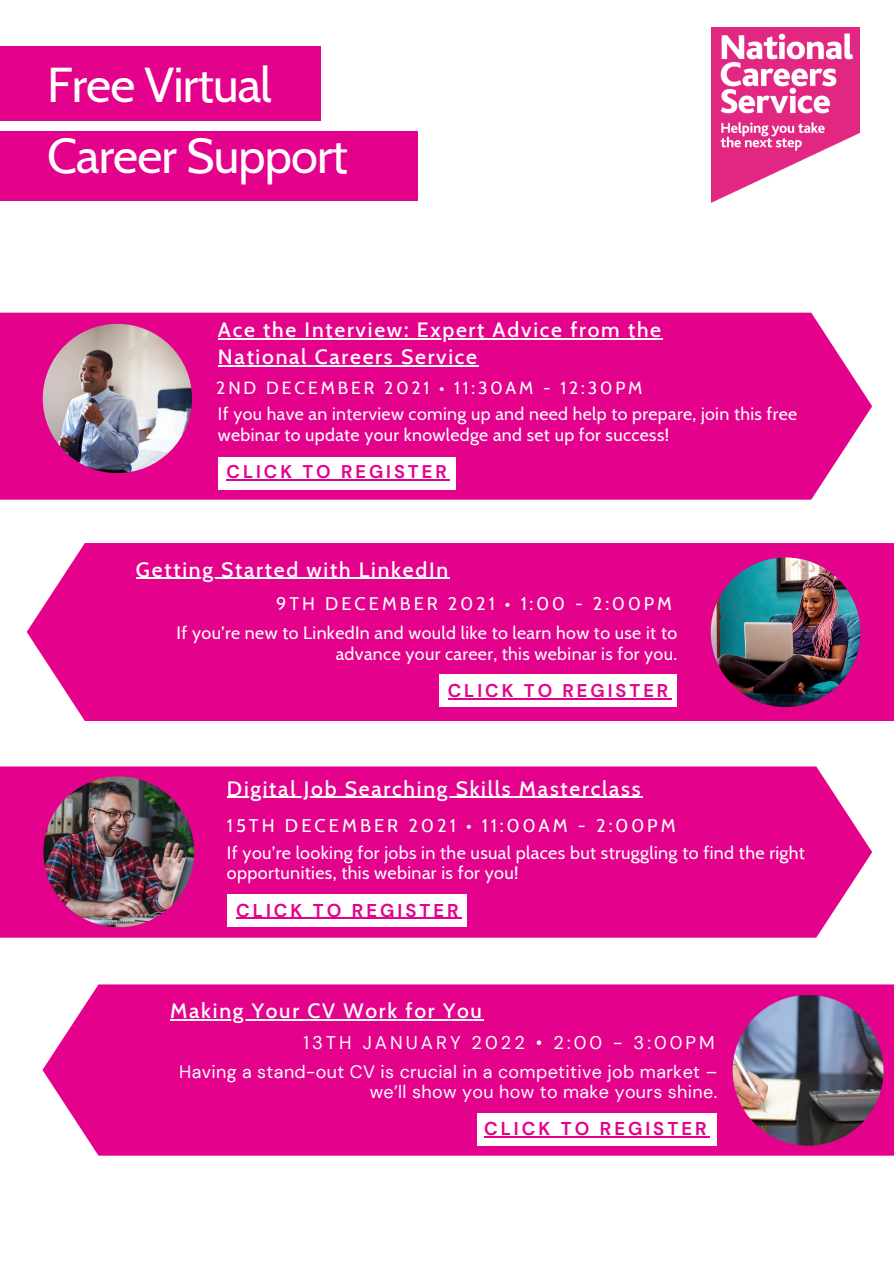
<style>
.page{position:relative;width:894px;height:1264px;background:#fff}
.page>*{position:absolute;margin:0;border:0;box-sizing:border-box;transform-origin:0 0}
.t1{font:48.75px "Cabin";letter-spacing:-.02em;color:#fff}
.t2{font:500 21.15px/27px "Cabin";letter-spacing:.085em;color:#fff}
.t3{font:700 18.6px "DM Sans";letter-spacing:.16em;color:#e4028c}
.t4{font:700 18.45px "DM Sans";letter-spacing:.16em;color:#e4028c}
.t5{font:18.3px "Cabin";letter-spacing:.165em;color:#fff}
.t6{font:18.3px "DM Sans";letter-spacing:.165em;color:#fff}
.t7{font:700 18.3px "DM Sans";letter-spacing:.16em;color:#e4028c}
.t8{font:18.15px "Cabin";letter-spacing:.165em;color:#fff}
.t9{font:18px/20.2px "Cabin";letter-spacing:.02em;color:#fff}
.t10{font:18px/20.2px "DM Sans";letter-spacing:.02em;color:#fff;text-align:right}
.t11{font:17.85px/20.2px "Cabin";letter-spacing:.02em;color:#fff;text-align:right}
.t12{font:17.7px/20.2px "Cabin";letter-spacing:.02em;color:#fff}
.t13{font:17.55px "Cabin";letter-spacing:.165em;color:#fff}
</style>
<div class="page">
<div style="left:0;top:46px;width:320px;height:75px;background:#e4028c"></div>
<img style="left:711px;top:27px;width:147px;height:175px">
<div style="left:0;top:313px;width:871px;height:186px;background:#e4028c"></div>
<img style="left:43px;top:324px;width:149px;height:149px;border-radius:50%">
<div style="left:218px;top:456px;width:237px;height:33px;background:#fff"></div>
<div style="left:0;top:131px;width:417px;height:70px;background:#e4028c"></div>
<div style="left:27px;top:543px;width:866px;height:178px;background:#e4028c"></div>
<img style="left:710px;top:557px;width:150px;height:150px;border-radius:50%">
<div style="left:439px;top:674px;width:237px;height:33px;background:#fff"></div>
<div style="left:42px;top:984px;width:851px;height:171px;background:#e4028c"></div>
<img style="left:732px;top:994px;width:151px;height:151px;border-radius:50%">
<div style="left:477px;top:1113px;width:240px;height:32px;background:#fff"></div>
<div style="left:0;top:766px;width:871px;height:171px;background:#e4028c"></div>
<img style="left:43px;top:776px;width:151px;height:151px;border-radius:50%">
<div style="left:227px;top:894px;width:240px;height:32px;background:#fff"></div>
<hr style="left:218px;top:338px;width:444px;height:1px;background:#fff">
<hr style="left:218px;top:365px;width:260px;height:1px;background:#fff">
<hr style="left:226px;top:479px;width:223px;height:1px;background:#e4028c">
<hr style="left:136px;top:578px;width:314px;height:1px;background:#fff">
<hr style="left:447px;top:698px;width:224px;height:1px;background:#e4028c">
<hr style="left:170px;top:1019px;width:313px;height:1px;background:#fff">
<hr style="left:484px;top:1136px;width:225px;height:1px;background:#e4028c">
<hr style="left:227px;top:796px;width:415px;height:2px;background:#fff">
<hr style="left:236px;top:917px;width:225px;height:2px;background:#e4028c">
<p class="t1" style="left:47px;top:55px;width:226px">Free Virtual</p>
<p class="t1" style="left:47px;top:126px;width:302px">Career Support</p>
<p class="t2" style="left:218px;top:316px;width:444px">Ace the Interview: Expert Advice from the<br>National Careers Service</p>
<p class="t13" style="left:216px;top:377px;width:427px">2ND DECEMBER 2021 • 11:30AM - 12:30PM</p>
<p class="t12" style="left:218px;top:404px;width:580px">If you have an interview coming up and need help to prepare, join this free webinar to update your knowledge and set up for success!</p>
<p class="t7" style="left:226px;top:460px;width:222px">CLICK TO REGISTER</p>
<p class="t2" style="left:136px;top:555px;width:313px">Getting Started with LinkedIn</p>
<p class="t8" style="left:276px;top:592px;width:397px">9TH DECEMBER 2021 • 1:00 - 2:00PM</p>
<p class="t11" style="left:177px;top:623px;width:502px">If you’re new to LinkedIn and would like to learn how to use it to advance your career, this webinar is for you.</p>
<p class="t4" style="left:447px;top:679px;width:222px">CLICK TO REGISTER</p>
<p class="t2" style="left:227px;top:774px;width:415px">Digital Job Searching Skills Masterclass</p>
<p class="t5" style="left:227px;top:814px;width:450px">15TH DECEMBER 2021 • 11:00AM - 2:00PM</p>
<p class="t9" style="left:227px;top:842px;width:579px">If you’re looking for jobs in the usual places but struggling to find the right opportunities, this webinar is for you!</p>
<p class="t3" style="left:236px;top:898px;width:224px">CLICK TO REGISTER</p>
<p class="t2" style="left:170px;top:997px;width:313px">Making Your CV Work for You</p>
<p class="t6" style="left:303px;top:1031px;width:412px">13TH JANUARY 2022 • 2:00 - 3:00PM</p>
<p class="t10" style="left:179px;top:1061px;width:539px">Having a stand-out CV is crucial in a competitive job market – we’ll show you how to make yours shine.</p>
<p class="t3" style="left:484px;top:1116px;width:224px">CLICK TO REGISTER</p>
</div>
